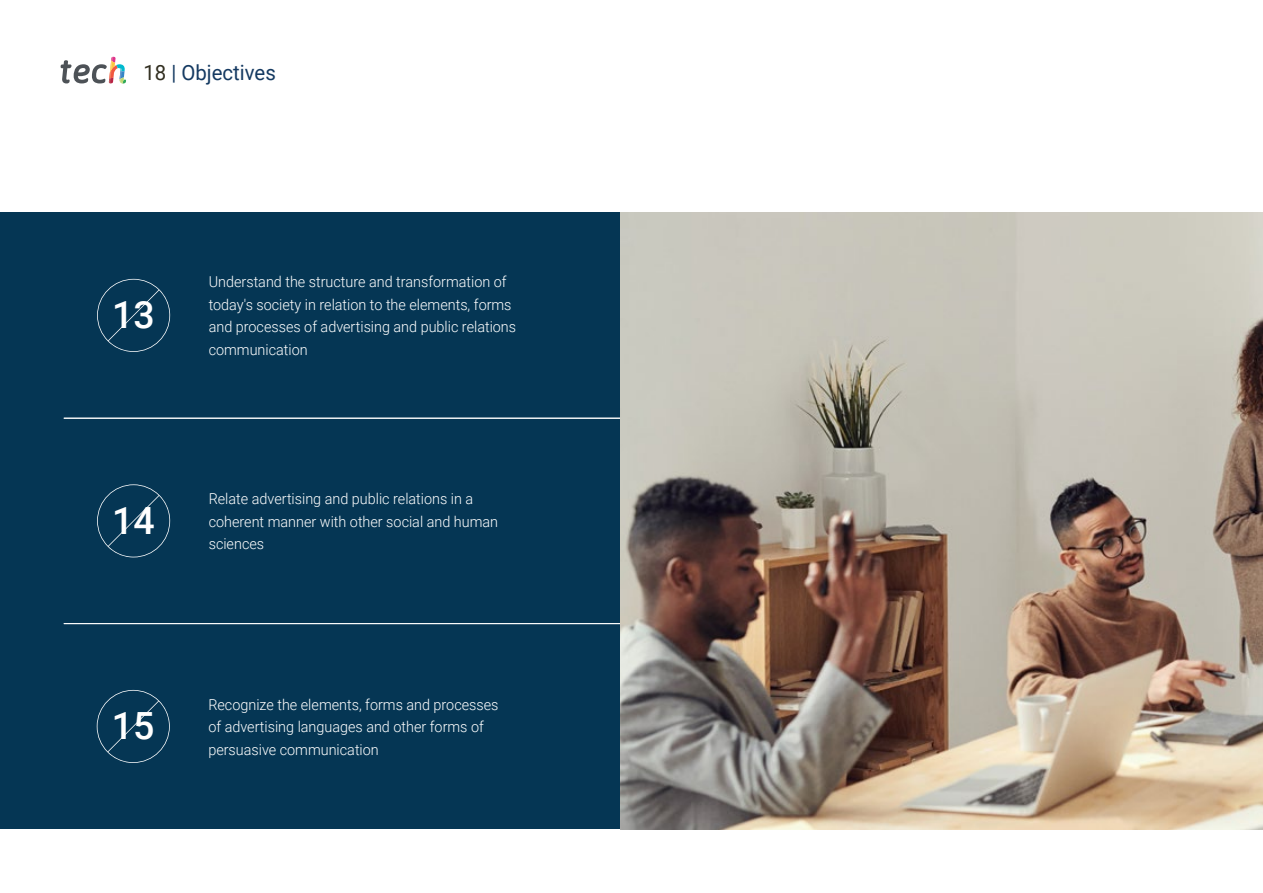
<style>
.page{position:relative;width:1263px;height:893px;background:#fff}
.page>*{position:absolute;margin:0;border:0;box-sizing:border-box;transform-origin:0 0}
.t1{font:500 37.5px "Roboto";color:#fff}
.t2{font:21px "Roboto";color:#143961}
.t3{font:300 15px/22.5px "Roboto";color:#fff;scale:.96 1}
.s1{color:#312e20}
</style>
<div class="page">
<div style="left:0;top:213px;width:621px;height:616px;background:#053654"></div>
<svg style="left:61px;top:57px;width:65px;height:27px"></svg>
<hr style="left:64px;top:418px;width:1199px;height:1px;background:#fff">
<hr style="left:64px;top:623px;width:1199px;height:1px;background:#fff">
<svg style="left:97px;top:279px;width:73px;height:73px"></svg>
<svg style="left:97px;top:484px;width:73px;height:73px"></svg>
<svg style="left:97px;top:690px;width:73px;height:73px"></svg>
<img style="left:621px;top:213px;width:642px;height:616px">
<h2 class="t2" style="left:144px;top:57px;width:134px"><span class="s1">18</span> | Objectives</h2>
<h1 class="t1" style="left:112px;top:288px;width:44px">13</h1>
<p class="t3" style="left:209px;top:270px;width:322px">Understand the structure and transformation of today's society in relation to the elements, forms and processes of advertising and public relations communication</p>
<h1 class="t1" style="left:112px;top:494px;width:44px">14</h1>
<p class="t3" style="left:209px;top:487px;width:303px">Relate advertising and public relations in a coherent manner with other social and human sciences</p>
<h1 class="t1" style="left:112px;top:699px;width:44px">15</h1>
<p class="t3" style="left:208px;top:692px;width:304px">Recognize the elements, forms and processes of advertising languages and other forms of persuasive communication</p>
</div>
